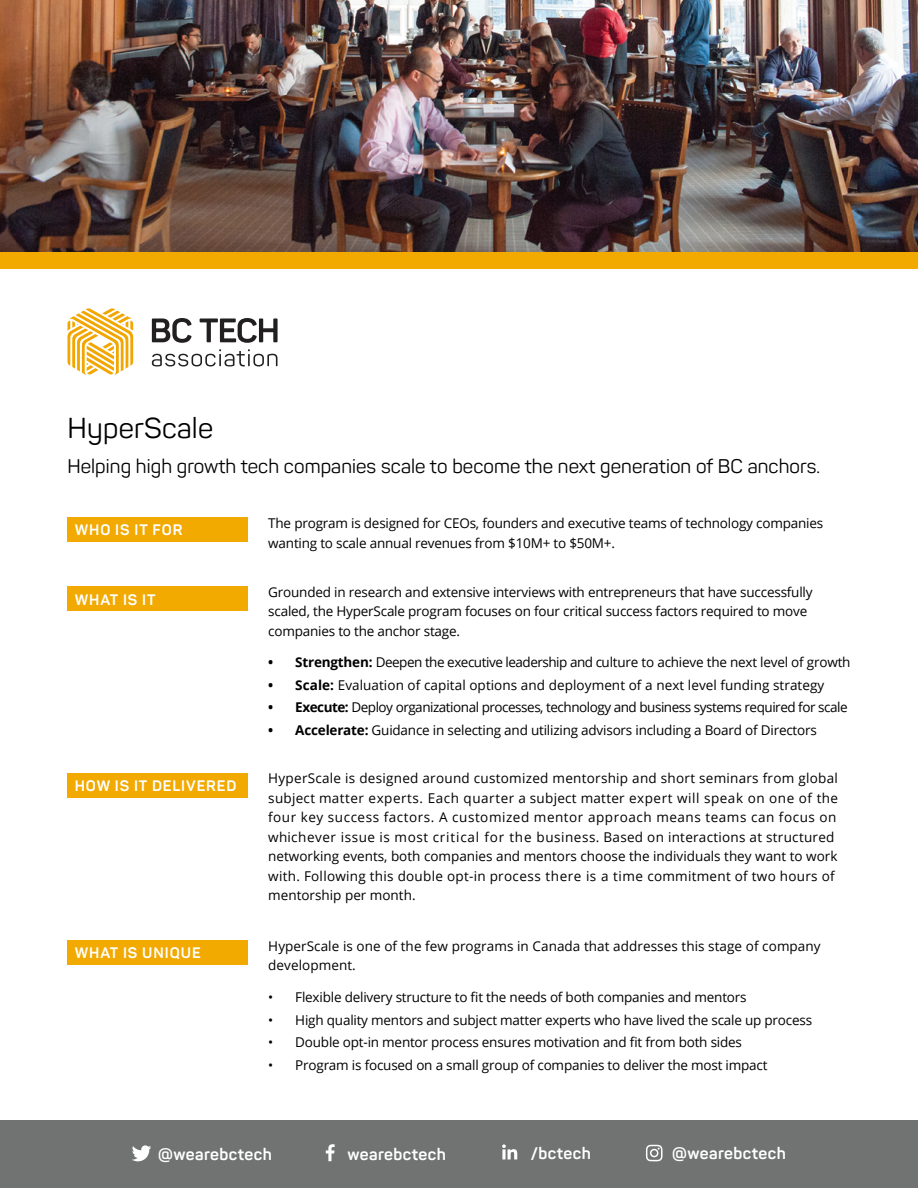
<style>
.page{position:relative;width:918px;height:1188px;background:#fff}
.page>*{position:absolute;margin:0;border:0;box-sizing:border-box;transform-origin:0 0}
.t1{font:28.5px "Panton";letter-spacing:.01em;color:#000}
.t2{font:19.5px "Panton";letter-spacing:.005em;color:#000}
.t3{font:700 16.5px "Panton";letter-spacing:.025em;color:#fff}
.t4{font:700 15px "Panton";letter-spacing:.06em;color:#fff}
.t5{font:13.5px/19.5px "Open Sans";letter-spacing:-.015em;color:#000}
.t6{font:13.5px/19.5px "Open Sans";letter-spacing:.02em;color:#000}
.t7{font:13.5px/19.5px "Open Sans";letter-spacing:.005em;color:#000}
.t8{font:13.5px "Open Sans";letter-spacing:-.035em;color:#000}
.s1{font-weight:700}
</style>
<div class="page">
<img style="left:0;top:0;width:918px;height:252px">
<div style="left:0;top:1120px;width:918px;height:68px;background:#707372"></div>
<div style="left:0;top:252px;width:918px;height:17px;background:#f2a900"></div>
<svg style="left:132px;top:1145px;width:19px;height:16px"></svg>
<svg style="left:326px;top:1144px;width:9px;height:17px"></svg>
<svg style="left:502px;top:1144px;width:15px;height:15px"></svg>
<svg style="left:646px;top:1145px;width:17px;height:16px"></svg>
<div style="left:68px;top:518px;width:180px;height:24px;background:#f2a900"></div>
<div style="left:68px;top:587px;width:180px;height:24px;background:#f2a900"></div>
<div style="left:68px;top:773px;width:180px;height:24px;background:#f2a900"></div>
<div style="left:68px;top:940px;width:180px;height:25px;background:#f2a900"></div>
<svg style="left:67px;top:308px;width:66px;height:68px"></svg>
<svg style="left:152px;top:318px;width:40px;height:25px"></svg>
<svg style="left:200px;top:318px;width:78px;height:25px"></svg>
<svg style="left:152px;top:349px;width:125px;height:18px"></svg>
<h1 class="t1" style="left:68px;top:411px;width:147px">HyperScale</h1>
<h2 class="t2" style="left:68px;top:454px;width:754px">Helping high growth tech companies scale to become the next generation of BC anchors.</h2>
<p class="t5" style="left:268px;top:513px;width:556px">The program is designed for CEOs, founders and executive teams of technology companies wanting to scale annual revenues from $10M+ to $50M+.</p>
<p class="t5" style="left:268px;top:582px;width:546px">Grounded in research and extensive interviews with entrepreneurs that have successfully scaled, the HyperScale program focuses on four critical success factors required to move companies to the anchor stage.</p>
<p class="t5" style="left:268px;top:652px;width:584px"><span class="s1">• Strengthen:</span> Deepen the executive leadership and culture to achieve the next level of growth</p>
<p class="t7" style="left:268px;top:675px;width:558px"><span class="s1">• Scale:</span> Evaluation of capital options and deployment of a next level funding strategy</p>
<p class="t8" style="left:268px;top:698px;width:581px"><span class="s1">• Execute:</span> Deploy organizational processes, technology and business systems required for scale</p>
<p class="t5" style="left:268px;top:720px;width:550px"><span class="s1">• Accelerate:</span> Guidance in selecting and utilizing advisors including a Board of Directors</p>
<p class="t6" style="left:268px;top:768px;width:571px">HyperScale is designed around customized mentorship and short seminars from global subject matter experts. Each quarter a subject matter expert will speak on one of the four key success factors. A customized mentor approach means teams can focus on whichever issue is most critical for the business. Based on interactions at structured networking events, both companies and mentors choose the individuals they want to work with. Following this double opt-in process there is a time commitment of two hours of mentorship per month.</p>
<p class="t4" style="left:75px;top:521px;width:109px">WHO IS IT FOR</p>
<p class="t4" style="left:75px;top:590px;width:82px">WHAT IS IT</p>
<p class="t4" style="left:75px;top:776px;width:163px">HOW IS IT DELIVERED</p>
<p class="t4" style="left:75px;top:944px;width:128px">WHAT IS UNIQUE</p>
<p class="t7" style="left:268px;top:936px;width:554px">HyperScale is one of the few programs in Canada that addresses this stage of company development.</p>
<p class="t5" style="left:268px;top:987px;width:480px">• Flexible delivery structure to fit the needs of both companies and mentors</p>
<p class="t5" style="left:268px;top:1010px;width:545px">• High quality mentors and subject matter experts who have lived the scale up process</p>
<p class="t5" style="left:268px;top:1032px;width:475px">• Double opt-in mentor process ensures motivation and fit from both sides</p>
<p class="t5" style="left:268px;top:1055px;width:501px">• Program is focused on a small group of companies to deliver the most impact</p>
<p class="t3" style="left:158px;top:1144px;width:115px">@wearebctech</p>
<p class="t3" style="left:348px;top:1144px;width:100px">wearebctech</p>
<p class="t3" style="left:531px;top:1142px;width:62px">/bctech</p>
<p class="t3" style="left:672px;top:1142px;width:115px">@wearebctech</p>
</div>
